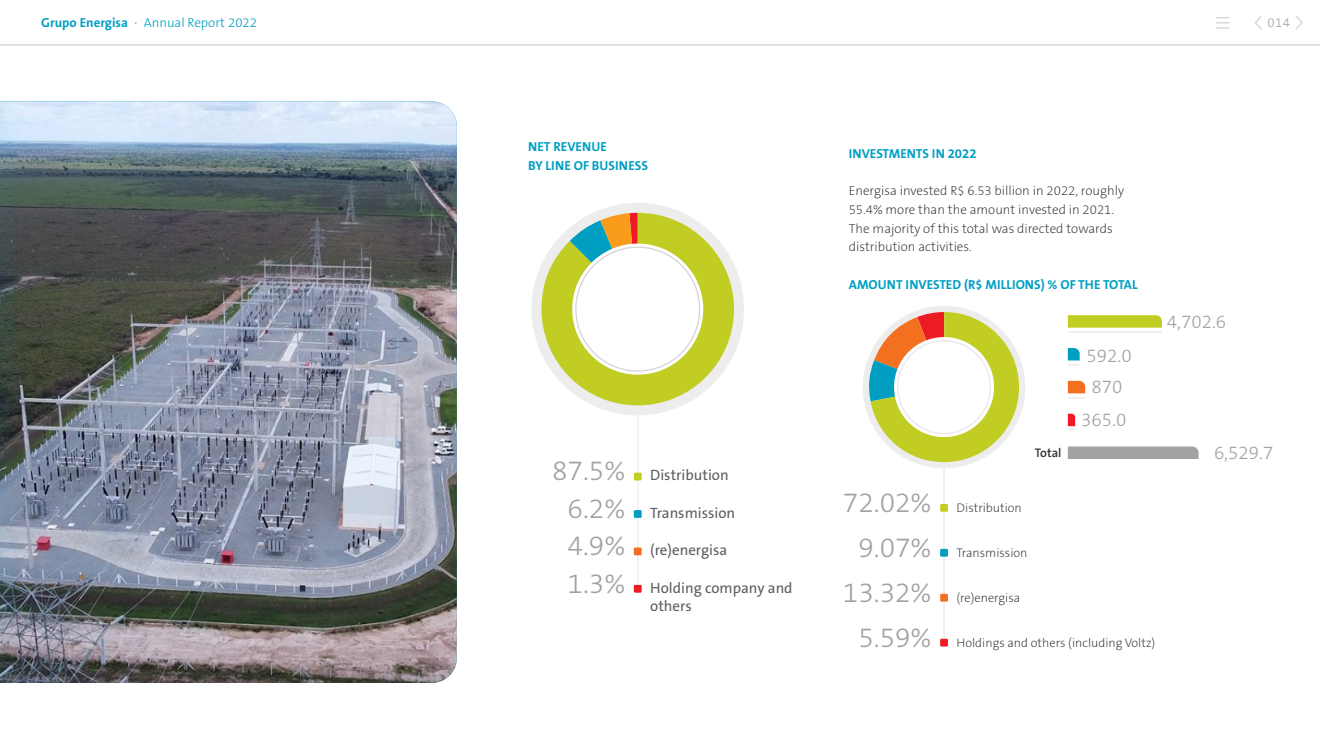
<style>
.page{position:relative;width:1320px;height:743px;background:#fff}
.page>*{position:absolute;margin:0;border:0;box-sizing:border-box;transform-origin:0 0}
.t1{font:300 28.12px/37.5px "The Sans B3";color:#a2a2a2;text-align:center}
.t2{font:300 18.75px/32.2px "The Sans B3";color:#a2a2a2;text-align:center}
.t3{font:15px/18px "The Sans B5 Plain";color:#5e5e5e}
.t4{font:200 13.12px/18.8px "The Sans B2";color:#303030}
.t5{font:700 13.12px/18.8px "The Sans B7";color:#009fc2}
.t6{font:300 13.12px "The Sans B3";color:#009fc2}
.t7{font:300 13.12px "The Sans B3";color:#a2a2a2}
.t8{font:200 12.5px "The Sans B2";color:#303030}
.t9{font:600 12.5px "The Sans B6";color:#303030}
.s1{font-family:"The Sans B7";font-weight:700}
</style>
<div class="page">
<hr style="left:637px;top:411px;width:1px;height:173px;background:#ededed">
<div style="left:532px;top:203px;width:212px;height:212px;background:#ededed;border-radius:50%"></div>
<svg style="left:542px;top:213px;width:192px;height:192px"></svg>
<div style="left:572px;top:243px;width:131px;height:131px;background:#fff;border-radius:50%"></div>
<div style="left:634px;top:472px;width:8px;height:8px;background:#c2cd23"></div>
<div style="left:634px;top:510px;width:8px;height:8px;background:#009fc2"></div>
<div style="left:634px;top:547px;width:8px;height:8px;background:#f37021"></div>
<div style="left:634px;top:584px;width:8px;height:8px;background:#ed1c24"></div>
<svg style="left:1068px;top:315px;width:94px;height:12px"></svg>
<svg style="left:1068px;top:446px;width:131px;height:13px;background:#a6a6a6"></svg>
<hr style="left:943px;top:464px;width:2px;height:182px;background:#e7e7e7">
<div style="left:863px;top:306px;width:162px;height:162px;background:#ededed;border-radius:50%"></div>
<svg style="left:868px;top:312px;width:151px;height:150px"></svg>
<div style="left:894px;top:337px;width:100px;height:100px;background:#fff;border-radius:50%"></div>
<div style="left:940px;top:504px;width:8px;height:7px;background:#c2cd23"></div>
<div style="left:940px;top:548px;width:8px;height:8px;background:#009fc2"></div>
<div style="left:940px;top:593px;width:8px;height:8px;background:#f37021"></div>
<div style="left:940px;top:638px;width:8px;height:8px;background:#ed1c24"></div>
<hr style="left:1068px;top:331px;width:94px;height:1px;background:#e7e7e7">
<svg style="left:1068px;top:348px;width:12px;height:17px"></svg>
<svg style="left:1068px;top:381px;width:17px;height:17px"></svg>
<svg style="left:1068px;top:413px;width:7px;height:17px"></svg>
<img style="left:0;top:101px;width:457px;height:581px">
<svg style="left:0;top:16px;width:1320px;height:30px"></svg>
<p class="t6" style="left:41px;top:16px;width:217px"><span class="s1">Grupo Energisa</span> · Annual Report 2022</p>
<p class="t7" style="left:1268px;top:16px;width:24px">014</p>
<p class="t5" style="left:528px;top:138px;width:122px">NET REVENUE<br>BY LINE OF BUSINESS</p>
<h1 class="t1" style="left:552px;top:453px;width:75px">87.5%<br>6.2%<br>4.9%<br>1.3%</h1>
<p class="t3" style="left:650px;top:466px;width:80px">Distribution</p>
<p class="t3" style="left:650px;top:504px;width:86px">Transmission</p>
<p class="t3" style="left:650px;top:541px;width:79px">(re)energisa</p>
<p class="t3" style="left:650px;top:579px;width:144px">Holding company and others</p>
<p class="t5" style="left:849px;top:144px;width:129px">INVESTMENTS IN 2022</p>
<p class="t4" style="left:849px;top:182px;width:277px">Energisa invested R$ 6.53 billion in 2022, roughly 55.4% more than the amount invested in 2021.<br>The majority of this total was directed towards distribution activities.</p>
<p class="t5" style="left:849px;top:275px;width:290px">AMOUNT INVESTED (R$ MILLIONS) % OF THE TOTAL</p>
<p class="t9" style="left:1035px;top:446px;width:28px">Total</p>
<h2 class="t2" style="left:1081px;top:340px;width:52px">592.0<br>870<br>365.0</h2>
<h1 class="t1" style="left:843px;top:481px;width:90px;line-height:45px">72.02%<br>9.07%<br>13.32%<br>5.59%</h1>
<p class="t8" style="left:957px;top:501px;width:67px">Distribution</p>
<p class="t8" style="left:957px;top:546px;width:72px">Transmission</p>
<p class="t8" style="left:957px;top:591px;width:65px">(re)energisa</p>
<p class="t8" style="left:957px;top:636px;width:200px">Holdings and others (including Voltz)</p>
<h2 class="t2" style="left:1167px;top:306px;width:61px">4,702.6</h2>
<h2 class="t2" style="left:1214px;top:437px;width:61px">6,529.7</h2>
</div>
